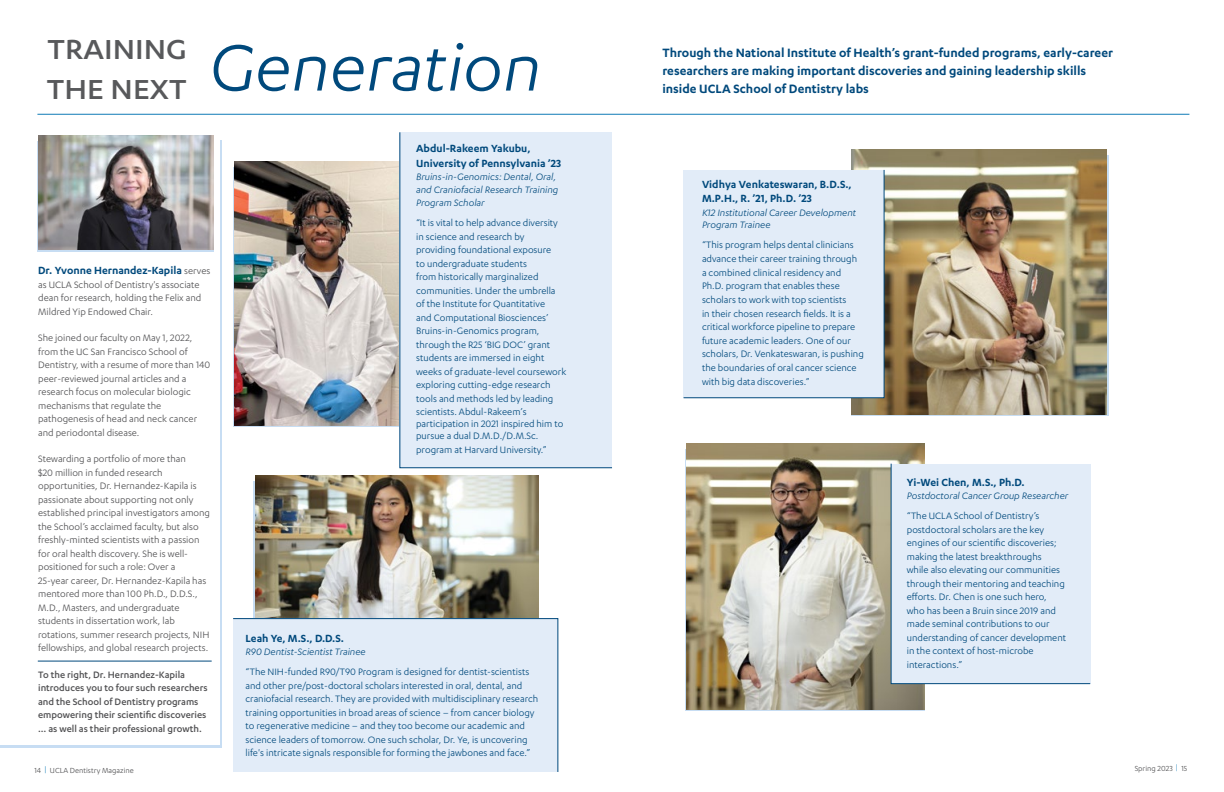
<style>
.page{position:relative;width:1224px;height:792px;background:#fff}
.page>*{position:absolute;margin:0;border:0;box-sizing:border-box;transform-origin:0 0}
.t1{font:italic 76px "Karbon";color:#00497c}
.t2{font:500 31.9px/40px "Karbon";color:#58595b;scale:1.08 1}
.t3{font:600 14px/18px "Karbon";color:#00497c}
.t4{font:600 12px/14.5px "Karbon";color:#00497c}
.t5{font:10.8px/13.5px "Karbon";color:#00497c}
.t6{font:10.8px/13.5px "Karbon";color:#4f4f51}
.t7{font:italic 10.8px/13px "Karbon";color:#00497c}
.t8{font:500 10.8px/13.5px "Karbon";color:#4f4f51}
.t9{font:8.5px "Karbon";color:#4f4f51}
.s1{font-weight:400;font-size:10.8px;color:#4f4f51}
.s2{color:#0f7bb6}
</style>
<div class="page">
<img style="left:687px;top:444px;width:237px;height:265px">
<img style="left:255px;top:476px;width:284px;height:142px">
<img style="left:235px;top:162px;width:165px;height:263px">
<img style="left:851px;top:150px;width:256px;height:264px">
<hr style="left:37px;top:114px;width:1152px;height:1px;background:#0f7bb6">
<div style="left:683px;top:170px;width:201px;height:228px;background:#e2ecf8"></div>
<div style="left:400px;top:132px;width:212px;height:336px;background:#e2ecf8"></div>
<div style="left:891px;top:463px;width:199px;height:221px;background:#e2ecf8"></div>
<div style="left:233px;top:618px;width:325px;height:154px;background:#e2ecf8"></div>
<svg style="left:37px;top:141px;width:176px;height:111px"></svg>
<img style="left:39px;top:136px;width:174px;height:114px">
<hr style="left:38px;top:661px;width:174px;height:1px;background:#00497c">
<h2 class="t2" style="left:47px;top:28px;width:131px">TRAINING<br>THE NEXT</h2>
<h1 class="t1" style="left:209px;top:26px;width:334px">Generation</h1>
<p class="t4" style="left:38px;top:263px;width:174px">Dr. Yvonne Hernandez-Kapila <span class="s1">serves</span></p>
<p class="t6" style="left:38px;top:277px;width:165px">as UCLA School of Dentistry's associate dean for research, holding the Felix and<br>Mildred Yip Endowed Chair.</p>
<p class="t6" style="left:38px;top:331px;width:174px">She joined our faculty on May 1, 2022, from the UC San Francisco School of Dentistry, with a resume of more than 140 peer-reviewed journal articles and a research focus on molecular biologic mechanisms that regulate the pathogenesis of head and neck cancer and periodontal disease.</p>
<p class="t6" style="left:38px;top:452px;width:173px">Stewarding a portfolio of more than<br>$20 million in funded research opportunities, Dr. Hernandez-Kapila is passionate about supporting not only established principal investigators among the School’s acclaimed faculty, but also freshly-minted scientists with a passion for oral health discovery. She is well&shy;positioned for such a role: Over a<br>25-year career, Dr. Hernandez-Kapila has mentored more than 100 Ph.D., D.D.S., M.D., Masters, and undergraduate students in dissertation work, lab rotations, summer research projects, NIH fellowships, and global research projects.</p>
<p class="t8" style="left:38px;top:667px;width:171px">To the right, Dr. Hernandez-Kapila introduces you to four such researchers and the School of Dentistry programs empowering their scientific discoveries … as well as their professional growth.</p>
<p class="t4" style="left:416px;top:141px;width:147px">Abdul-Rakeem Yakubu,<br>University of Pennsylvania ’23</p>
<p class="t7" style="left:416px;top:170px;width:144px">Bruins-in-Genomics: Dental, Oral, and Craniofacial Research Training<br>Program Scholar</p>
<p class="t5" style="left:416px;top:216px;width:152px">“It is vital to help advance diversity in science and research by providing foundational exposure<br>to undergraduate students<br>from historically marginalized communities. Under the umbrella of the Institute for Quantitative<br>and Computational Biosciences’<br>Bruins-in-Genomics program, through the R25 ‘BIG DOC’ grant students are immersed in eight weeks of graduate-level coursework exploring cutting-edge research tools and methods led by leading scientists. Abdul-Rakeem’s participation in 2021 inspired him to pursue a dual D.M.D./D.M.Sc.</p>
<p class="t5" style="left:416px;top:443px;width:132px">program at Harvard University.”</p>
<p class="t4" style="left:246px;top:631px;width:100px">Leah Ye, M.S., D.D.S.</p>
<p class="t7" style="left:246px;top:645px;width:122px">R90 Dentist-Scientist Trainee</p>
<p class="t5" style="left:246px;top:665px;width:294px">“The NIH-funded R90/T90 Program is designed for dentist-scientists and other pre/post-doctoral scholars interested in oral, dental, and craniofacial research. They are provided with multidisciplinary research training opportunities in broad areas of science – from cancer biology to regenerative medicine – and they too become our academic and science leaders of tomorrow. One such scholar, Dr. Ye, is uncovering life's intricate signals responsible for forming the jawbones and face.”</p>
<p class="t3" style="left:662px;top:44px;width:452px">Through the National Institute of Health’s grant-funded programs, early-career researchers are making important discoveries and gaining leadership skills inside UCLA School of Dentistry labs</p>
<p class="t4" style="left:702px;top:177px;width:151px">Vidhya Venkateswaran, B.D.S.,<br>M.P.H., R. ’21, Ph.D. ’23</p>
<p class="t7" style="left:702px;top:206px;width:156px">K12 Institutional Career Development<br>Program Trainee</p>
<p class="t5" style="left:702px;top:238px;width:163px">“This program helps dental clinicians advance their career training through a combined clinical residency and Ph.D. program that enables these scholars to work with top scientists<br>in their chosen research fields. It is a critical workforce pipeline to prepare future academic leaders. One of our scholars, Dr. Venkateswaran, is pushing the boundaries of oral cancer science with big data discoveries.”</p>
<p class="t4" style="left:907px;top:474px;width:119px">Yi-Wei Chen, M.S., Ph.D.</p>
<p class="t7" style="left:907px;top:489px;width:163px">Postdoctoral Cancer Group Researcher</p>
<p class="t5" style="left:907px;top:509px;width:161px">“The UCLA School of Dentistry’s postdoctoral scholars are the key engines of our scientific discoveries; making the latest breakthroughs while also elevating our communities through their mentoring and teaching efforts. Dr. Chen is one such hero, who has been a Bruin since 2019 and made seminal contributions to our understanding of cancer development in the context of host-microbe interactions.”</p>
<p class="t9" style="left:35px;top:765px;width:101px">14 <span class="s2">|</span> UCLA Dentistry Magazine</p>
<p class="t9" style="left:1135px;top:764px;width:54px">Spring 2023 <span class="s2">|</span> 15</p>
</div>
